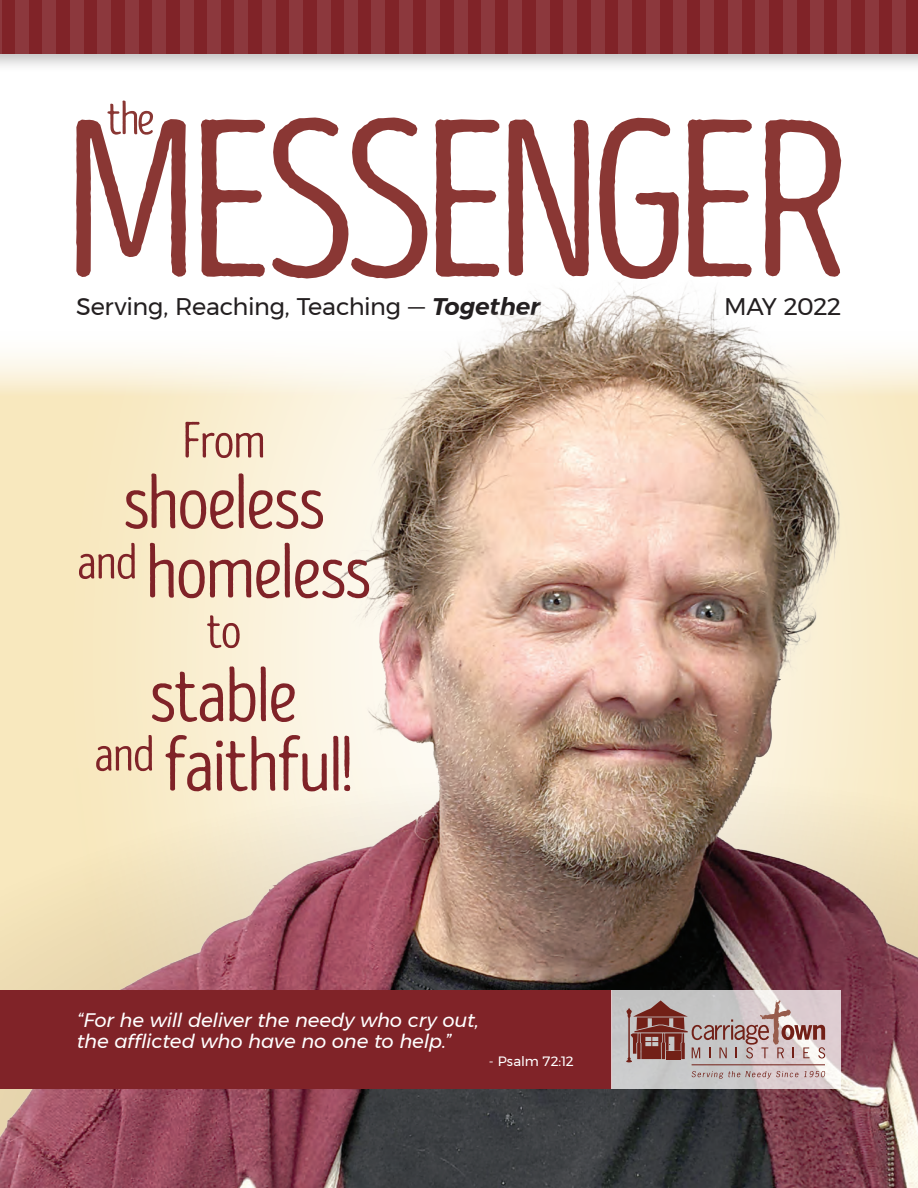
<style>
.page{position:relative;width:918px;height:1188px;background:#fff}
.page>*{position:absolute;margin:0;border:0;box-sizing:border-box;transform-origin:0 0}
.t1{font:78.15px "Intro Head R Base";letter-spacing:-.035em;color:#802328}
.t2{font:51px "Intro Head R Base";letter-spacing:-.03em;color:#802328}
.t3{font:24px "Montserrat";letter-spacing:-.015em;color:#231f20}
.t4{font:italic 19.5px/21px "Montserrat";letter-spacing:-.01em;color:#fff}
.t5{font:13.5px "Montserrat";letter-spacing:.005em;color:#fff}
.s1{font-weight:600;font-style:italic}
</style>
<div class="page">
<svg style="left:76px;top:118px;width:765px;height:161px"></svg>
<svg style="left:107px;top:101px;width:46px;height:34px"></svg>
<div style="left:0;top:0;width:918px;height:73px;background:#231f20;opacity:.3"></div>
<div style="left:0;top:0;width:918px;height:54px;background:#802328"></div>
<hr style="left:0;top:0;width:1px;height:54px;background:#fff">
<div style="left:618px;top:0;width:14px;height:54px;background:#8c383d"></div>
<div style="left:317px;top:0;width:13px;height:54px;background:#8c383d"></div>
<div style="left:15px;top:0;width:14px;height:54px;background:#8c383d"></div>
<div style="left:728px;top:0;width:14px;height:54px;background:#8c383d"></div>
<div style="left:426px;top:0;width:14px;height:54px;background:#8c383d"></div>
<div style="left:125px;top:0;width:13px;height:54px;background:#8c383d"></div>
<div style="left:838px;top:0;width:13px;height:54px;background:#8c383d"></div>
<div style="left:536px;top:0;width:14px;height:54px;background:#8c383d"></div>
<div style="left:235px;top:0;width:13px;height:54px;background:#8c383d"></div>
<div style="left:673px;top:0;width:14px;height:54px;background:#8c383d"></div>
<div style="left:372px;top:0;width:13px;height:54px;background:#8c383d"></div>
<div style="left:70px;top:0;width:14px;height:54px;background:#8c383d"></div>
<div style="left:783px;top:0;width:13px;height:54px;background:#8c383d"></div>
<div style="left:481px;top:0;width:14px;height:54px;background:#8c383d"></div>
<div style="left:180px;top:0;width:13px;height:54px;background:#8c383d"></div>
<div style="left:892px;top:0;width:14px;height:54px;background:#8c383d"></div>
<div style="left:591px;top:0;width:13px;height:54px;background:#8c383d"></div>
<div style="left:289px;top:0;width:14px;height:54px;background:#8c383d"></div>
<div style="left:646px;top:0;width:13px;height:54px;background:#8c383d"></div>
<div style="left:344px;top:0;width:14px;height:54px;background:#8c383d"></div>
<div style="left:43px;top:0;width:13px;height:54px;background:#8c383d"></div>
<div style="left:755px;top:0;width:14px;height:54px;background:#8c383d"></div>
<div style="left:454px;top:0;width:13px;height:54px;background:#8c383d"></div>
<div style="left:152px;top:0;width:14px;height:54px;background:#8c383d"></div>
<div style="left:865px;top:0;width:14px;height:54px;background:#8c383d"></div>
<div style="left:564px;top:0;width:13px;height:54px;background:#8c383d"></div>
<div style="left:262px;top:0;width:13px;height:54px;background:#8c383d"></div>
<div style="left:701px;top:0;width:13px;height:54px;background:#8c383d"></div>
<div style="left:399px;top:0;width:14px;height:54px;background:#8c383d"></div>
<div style="left:98px;top:0;width:13px;height:54px;background:#8c383d"></div>
<div style="left:810px;top:0;width:14px;height:54px;background:#8c383d"></div>
<div style="left:509px;top:0;width:13px;height:54px;background:#8c383d"></div>
<div style="left:207px;top:0;width:14px;height:54px;background:#8c383d"></div>
<img style="left:0;top:282px;width:918px;height:906px">
<div style="left:0;top:990px;width:612px;height:99px;background:#802328"></div>
<svg style="left:611px;top:990px;width:230px;height:99px;background:#d0cbcc"></svg>
<svg style="left:626px;top:1000px;width:199px;height:62px;background:#b69b99"></svg>
<svg style="left:692px;top:1071px;width:133px;height:8px"></svg>
<hr style="left:692px;top:1064px;width:133px;height:1px;background:#722017">
<p class="t3" style="left:76px;top:288px;width:466px">Serving, Reaching, Teaching — <span class="s1">Together</span></p>
<p class="t3" style="left:724px;top:288px;width:118px">MAY 2022</p>
<p class="t2" style="left:182px;top:413px;width:86px">From</p>
<p class="t1" style="left:123px;top:460px;width:203px">shoeless</p>
<p class="t2" style="left:77px;top:534px;width:62px">and</p>
<p class="t1" style="left:145px;top:529px;width:227px">homeless</p>
<p class="t2" style="left:206px;top:603px;width:37px">to</p>
<p class="t1" style="left:149px;top:653px;width:150px">stable</p>
<p class="t2" style="left:94px;top:726px;width:62px">and</p>
<p class="t1" style="left:163px;top:722px;width:192px">faithful!</p>
<p class="t4" style="left:77px;top:1010px;width:404px">“For he will deliver the needy who cry out, the afflicted who have no one to help.”</p>
<p class="t5" style="left:489px;top:1051px;width:86px">- Psalm 72:12</p>
</div>
